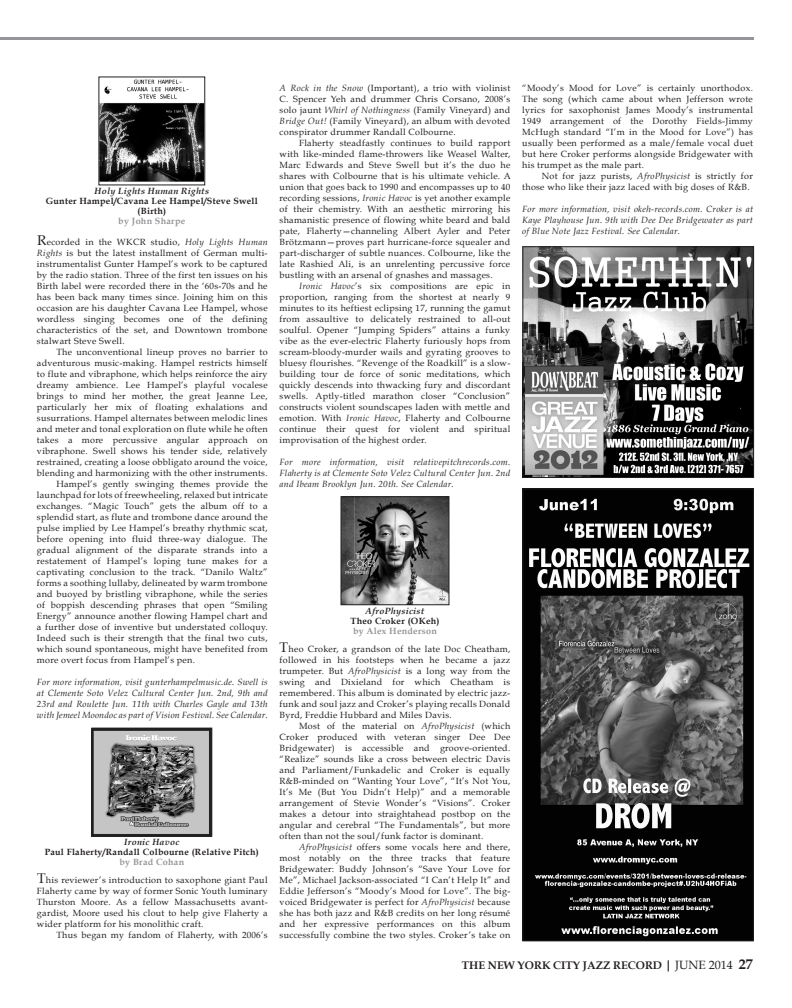
<style>
.page{position:relative;width:792px;height:1008px;background:#fff}
.page>*{position:absolute;margin:0;border:0;box-sizing:border-box;transform-origin:0 0}
.t1{font:700 11px "Book Antiqua";color:#231f20}
.t2{font:9px/11px "Book Antiqua";letter-spacing:.03em;color:#231f20;text-align:justify}
.t3{font:italic 9px/11px "Book Antiqua";letter-spacing:.03em;color:#231f20;text-align:justify}
.t4{font:700 9px/10px "Book Antiqua";letter-spacing:.03em;color:#231f20;text-align:center}
.t5{font:italic 700 9px "Book Antiqua";letter-spacing:.03em;color:#231f20}
.t6{font:700 9px "Book Antiqua";letter-spacing:.03em;color:#939598}
.s1{font-size:14px}
.s2{font-style:italic}
.s3{font-size:12px}
.s4{font-weight:400;font-size:12px}
</style>
<div class="page">
<hr style="left:0;top:37px;width:754px;height:3px;background:#939598">
<img style="left:343px;top:498px;width:104px;height:105px">
<div style="left:341px;top:496px;width:108px;height:109px;border:1px solid #231f20"></div>
<img style="left:93px;top:730px;width:117px;height:105px">
<div style="left:91px;top:728px;width:121px;height:109px;border:1px solid #231f20"></div>
<img style="left:100px;top:79px;width:103px;height:103px">
<div style="left:98px;top:76px;width:107px;height:109px;border:1px solid #231f20"></div>
<img style="left:524px;top:490px;width:228px;height:449px">
<div style="left:522px;top:488px;width:232px;height:453px;border:1px solid #231f20"></div>
<img style="left:524px;top:248px;width:228px;height:228px">
<div style="left:522px;top:246px;width:232px;height:232px;border:1px solid #231f20"></div>
<p class="t5" style="left:95px;top:186px;width:116px">Holy Lights Human Rights</p>
<p class="t4" style="left:46px;top:196px;width:214px">Gunter Hampel/Cavana Lee Hampel/Steve Swell (Birth)</p>
<p class="t6" style="left:118px;top:216px;width:69px">by John Sharpe</p>
<p class="t2" style="left:37px;top:236px;width:232px"><span class="s1">R</span>ecorded in the WKCR studio, <span class="s2">Holy Lights Human Rights</span> is but the latest installment of German multi&shy;instrumentalist Gunter Hampel’s work to be captured by the radio station. Three of the first ten issues on his Birth label were recorded there in the ‘60s-70s and he has been back many times since. Joining him on this occasion are his daughter Cavana Lee Hampel, whose wordless singing becomes one of the defining characteristics of the set, and Downtown trombone stalwart Steve Swell.</p>
<p class="t2" style="left:56px;top:346px;width:213px">The unconventional lineup proves no barrier to</p>
<p class="t2" style="left:37px;top:357px;width:232px">adventurous music-making. Hampel restricts himself</p>
<p class="t2" style="left:37px;top:368px;width:232px">to flute and vibraphone, which helps reinforce the airy</p>
<p class="t2" style="left:37px;top:379px;width:232px">dreamy ambience. Lee Hampel’s playful vocalese</p>
<p class="t2" style="left:37px;top:390px;width:232px">brings to mind her mother, the great Jeanne Lee,</p>
<p class="t2" style="left:37px;top:401px;width:232px">particularly her mix of floating exhalations and</p>
<p class="t2" style="left:37px;top:412px;width:232px">susurrations. Hampel alternates between melodic lines</p>
<p class="t2" style="left:37px;top:423px;width:232px">and meter and tonal exploration on flute while he often</p>
<p class="t2" style="left:37px;top:434px;width:232px">takes a more percussive angular approach on</p>
<p class="t2" style="left:37px;top:445px;width:232px">vibraphone. Swell shows his tender side, relatively</p>
<p class="t2" style="left:37px;top:456px;width:232px">restrained, creating a loose obbligato around the voice,</p>
<p class="t2" style="left:37px;top:467px;width:232px">blending and harmonizing with the other instruments.</p>
<p class="t2" style="left:56px;top:478px;width:213px">Hampel’s gently swinging themes provide the</p>
<p class="t2" style="left:37px;top:489px;width:232px">launchpad for lots of freewheeling, relaxed but intricate</p>
<p class="t2" style="left:37px;top:500px;width:232px">exchanges. “Magic Touch” gets the album off to a</p>
<p class="t2" style="left:37px;top:511px;width:232px">splendid start, as flute and trombone dance around the</p>
<p class="t2" style="left:37px;top:522px;width:232px">pulse implied by Lee Hampel’s breathy rhythmic scat,</p>
<p class="t2" style="left:37px;top:533px;width:232px">before opening into fluid three-way dialogue. The</p>
<p class="t2" style="left:37px;top:544px;width:232px">gradual alignment of the disparate strands into a</p>
<p class="t2" style="left:37px;top:555px;width:232px">restatement of Hampel’s loping tune makes for a</p>
<p class="t2" style="left:37px;top:566px;width:232px">captivating conclusion to the track. “Danilo Waltz”</p>
<p class="t2" style="left:37px;top:577px;width:232px">forms a soothing lullaby, delineated by warm trombone</p>
<p class="t2" style="left:37px;top:588px;width:232px">and buoyed by bristling vibraphone, while the series</p>
<p class="t2" style="left:37px;top:599px;width:232px">of boppish descending phrases that open “Smiling</p>
<p class="t2" style="left:37px;top:610px;width:232px">Energy” announce another flowing Hampel chart and</p>
<p class="t2" style="left:37px;top:621px;width:232px">a further dose of inventive but understated colloquy.</p>
<p class="t2" style="left:37px;top:632px;width:232px">Indeed such is their strength that the final two cuts,</p>
<p class="t2" style="left:37px;top:643px;width:232px">which sound spontaneous, might have benefited from</p>
<p class="t2" style="left:37px;top:654px;width:159px">more overt focus from Hampel’s pen.</p>
<p class="t3" style="left:37px;top:677px;width:232px">For more information, visit gunterhampelmusic.de. Swell is at Clemente Soto Velez Cultural Center Jun. 2nd, 9th and 23rd and Roulette Jun. 11th with Charles Gayle and 13th with Jemeel Moondoc as part of Vision Festival. See Calendar.</p>
<p class="t5" style="left:124px;top:837px;width:57px">Ironic Havoc</p>
<p class="t4" style="left:45px;top:847px;width:216px">Paul Flaherty/Randall Colbourne (Relative Pitch)</p>
<p class="t6" style="left:119px;top:857px;width:66px">by Brad Cohan</p>
<p class="t2" style="left:37px;top:874px;width:232px"><span class="s1">T</span>his reviewer’s introduction to saxophone giant Paul Flaherty came by way of former Sonic Youth luminary Thurston Moore. As a fellow Massachusetts avant&shy;gardist, Moore used his clout to help give Flaherty a wider platform for his monolithic craft.</p>
<p class="t2" style="left:56px;top:929px;width:213px">Thus began my fandom of Flaherty, with 2006’s</p>
<p class="t2" style="left:280px;top:82px;width:232px"><span class="s2">A Rock in the Snow</span> (Important), a trio with violinist C. Spencer Yeh and drummer Chris Corsano, 2008’s solo jaunt <span class="s2">Whirl of Nothingness</span> (Family Vineyard) and <span class="s2">Bridge Out!</span> (Family Vineyard), an album with devoted conspirator drummer Randall Colbourne.</p>
<p class="t2" style="left:280px;top:137px;width:233px;text-indent:19px">Flaherty steadfastly continues to build rapport with like-minded flame-throwers like Weasel Walter, Marc Edwards and Steve Swell but it’s the duo he shares with Colbourne that is his ultimate vehicle. A union that goes back to 1990 and encompasses up to 40 recording sessions, <span class="s2">Ironic Havoc</span> is yet another example of their chemistry. With an aesthetic mirroring his shamanistic presence of flowing white beard and bald pate, Flaherty—channeling Albert Ayler and Peter Brötzmann—proves part hurricane-force squealer and part-discharger of subtle nuances. Colbourne, like the late Rashied Ali, is an unrelenting percussive force bustling with an arsenal of gnashes and massages.</p>
<p class="t2" style="left:280px;top:280px;width:232px;text-indent:19px"><span class="s2">Ironic Havoc</span>’s six compositions are epic in proportion, ranging from the shortest at nearly 9 minutes to its heftiest eclipsing 17, running the gamut from assaultive to delicately restrained to all-out soulful. Opener “Jumping Spiders” attains a funky vibe as the ever-electric Flaherty furiously hops from scream-bloody-murder wails and gyrating grooves to bluesy flourishes. “Revenge of the Roadkill” is a slow&shy;building tour de force of sonic meditations, which quickly descends into thwacking fury and discordant swells. Aptly-titled marathon closer “Conclusion” constructs violent soundscapes laden with mettle and emotion. With <span class="s2">Ironic Havoc</span>, Flaherty and Colbourne continue their quest for violent and spiritual improvisation of the highest order.</p>
<p class="t3" style="left:280px;top:457px;width:232px">For more information, visit relativepitchrecords.com.<br>Flaherty is at Clemente Soto Velez Cultural Center Jun. 2nd and Ibeam Brooklyn Jun. 20th. See Calendar.</p>
<p class="t2" style="left:522px;top:82px;width:232px">“Moody’s Mood for Love” is certainly unorthodox.<br>The song (which came about when Jefferson wrote lyrics for saxophonist James Moody’s instrumental 1949 arrangement of the Dorothy Fields-Jimmy McHugh standard “I’m in the Mood for Love”) has usually been performed as a male/female vocal duet but here Croker performs alongside Bridgewater with his trumpet as the male part.</p>
<p class="t2" style="left:522px;top:170px;width:232px;text-indent:19px">Not for jazz purists, <span class="s2">AfroPhysicist</span> is strictly for those who like their jazz laced with big doses of R&amp;B.</p>
<p class="t3" style="left:522px;top:204px;width:232px">For more information, visit okeh-records.com. Croker is at Kaye Playhouse Jun. 9th with Dee Dee Bridgewater as part of Blue Note Jazz Festival. See Calendar.</p>
<p class="t5" style="left:366px;top:606px;width:60px">AfroPhysicist</p>
<p class="t4" style="left:350px;top:616px;width:91px">Theo Croker (OKeh)</p>
<p class="t6" style="left:353px;top:626px;width:85px">by Alex Henderson</p>
<p class="t2" style="left:280px;top:643px;width:232px"><span class="s1">T</span>heo Croker, a grandson of the late Doc Cheatham, followed in his footsteps when he became a jazz trumpeter. But <span class="s2">AfroPhysicist</span> is a long way from the swing and Dixieland for which Cheatham is remembered. This album is dominated by electric jazz&shy;funk and soul jazz and Croker’s playing recalls Donald Byrd, Freddie Hubbard and Miles Davis.</p>
<p class="t2" style="left:280px;top:720px;width:232px;text-indent:19px">Most of the material on <span class="s2">AfroPhysicist</span> (which Croker produced with veteran singer Dee Dee Bridgewater) is accessible and groove-oriented. “Realize” sounds like a cross between electric Davis and Parliament/Funkadelic and Croker is equally R&amp;B-minded on “Wanting Your Love”, “It’s Not You, It’s Me (But You Didn’t Help)” and a memorable arrangement of Stevie Wonder’s “Visions”. Croker makes a detour into straightahead postbop on the angular and cerebral “The Fundamentals”, but more often than not the soul/funk factor is dominant.</p>
<p class="t2" style="left:280px;top:841px;width:232px;text-indent:19px"><span class="s2">AfroPhysicist</span> offers some vocals here and there, most notably on the three tracks that feature Bridgewater: Buddy Johnson’s “Save Your Love for Me”, Michael Jackson-associated “I Can’t Help It” and Eddie Jefferson’s “Moody’s Mood for Love”. The big&shy;voiced Bridgewater is perfect for <span class="s2">AfroPhysicist</span> because she has both jazz and R&amp;B credits on her long résumé and her expressive performances on this album successfully combine the two styles. Croker’s take on</p>
<p class="t1" style="left:462px;top:959px;width:292px">THE NEW YORK CITY JAZZ RECORD <span class="s3">|</span> <span class="s4">JUNE 2014</span> <span class="s1">27</span></p>
</div>
